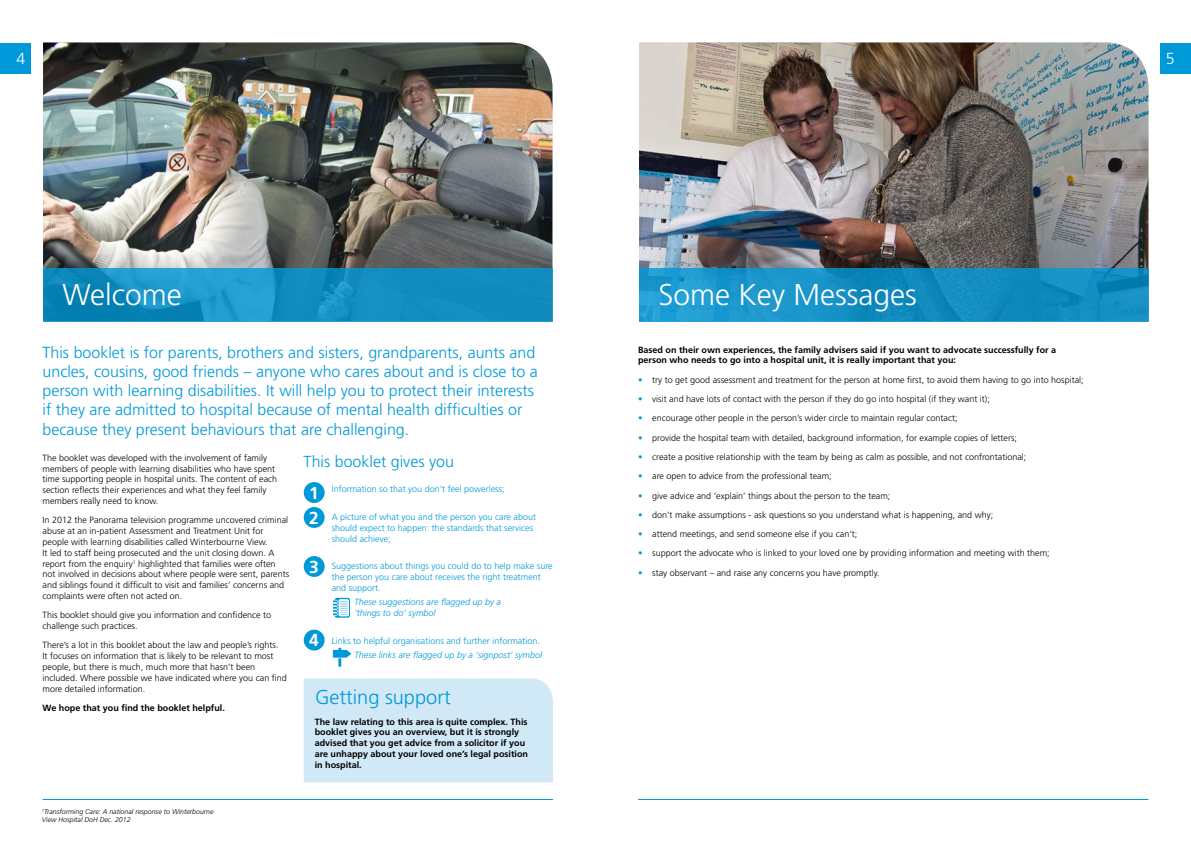
<style>
.page{position:relative;width:1191px;height:842px;background:#fff}
.page>*{position:absolute;margin:0;border:0;box-sizing:border-box;transform-origin:0 0}
.t1{font:300 30px "Frutiger";color:#fff}
.t2{font:300 20px "Frutiger";color:#0099d8}
.t3{font:700 17.3px/24.5px "Frutiger";color:#fff}
.t4{font:300 16px/19.2px "Frutiger";color:#0099d8}
.t5{font:300 16px "Frutiger";color:#fff}
.t6{font:300 9px/10.8px "Frutiger";color:#000}
.t7{font:700 9px/10.8px "Frutiger";color:#000}
.t8{font:300 9px/10.8px "Frutiger";color:#0099d8}
.t9{font:italic 300 9px/10.8px "Frutiger";color:#0099d8}
.t10{font:italic 300 7px/8.4px "Frutiger";color:#000}
.s1{color:#0099d8}
</style>
<div class="page">
<div style="left:0;top:43px;width:31px;height:31px;background:#0099d8"></div>
<div style="left:1160px;top:43px;width:31px;height:31px;background:#0099d8"></div>
<hr style="left:43px;top:799px;width:510px;height:1px;background:#0099d8">
<hr style="left:638px;top:799px;width:510px;height:1px;background:#0099d8">
<img style="left:43px;top:43px;width:509px;height:225px">
<img style="left:639px;top:43px;width:509px;height:225px">
<svg style="left:43px;top:268px;width:509px;height:54px;background:#148fc1"></svg>
<svg style="left:639px;top:268px;width:509px;height:54px;background:#1590c3"></svg>
<div style="left:304px;top:482px;width:21px;height:21px;background:#0099d8;border-radius:50%"></div>
<div style="left:304px;top:507px;width:21px;height:21px;background:#0099d8;border-radius:50%"></div>
<div style="left:304px;top:556px;width:21px;height:21px;background:#0099d8;border-radius:50%"></div>
<div style="left:304px;top:630px;width:21px;height:20px;background:#0099d8;border-radius:50%"></div>
<div style="left:304px;top:678px;width:249px;height:104px;background:#d1e8f6"></div>
<svg style="left:333px;top:598px;width:17px;height:20px"></svg>
<svg style="left:333px;top:648px;width:18px;height:19px"></svg>
<h3 class="t5" style="left:17px;top:49px;width:10px">4</h3>
<h3 class="t5" style="left:1165px;top:49px;width:10px">5</h3>
<h1 class="t1" style="left:62px;top:278px;width:121px">Welcome</h1>
<h1 class="t1" style="left:658px;top:278px;width:260px">Some Key Messages</h1>
<p class="t4" style="left:43px;top:343px;width:496px">This booklet is for parents, brothers and sisters, grandparents, aunts and uncles, cousins, good friends – anyone who cares about and is close to a person with learning disabilities. It will help you to protect their interests if they are admitted to hospital because of mental health difficulties or because they present behaviours that are challenging.</p>
<p class="t6" style="left:43px;top:452px;width:236px">The booklet was developed with the involvement of family members of people with learning disabilities who have spent time supporting people in hospital units. The content of each section reflects their experiences and what they feel family members really need to know.</p>
<p class="t6" style="left:43px;top:515px;width:248px">In 2012 the Panorama television programme uncovered criminal abuse at an in-patient Assessment and Treatment Unit for people with learning disabilities called Winterbourne View.<br>It led to staff being prosecuted and the unit closing down. A report from the enquiry<sup>1</sup> highlighted that families were often not involved in decisions about where people were sent, parents and siblings found it difficult to visit and families’ concerns and complaints were often not acted on.</p>
<p class="t6" style="left:43px;top:610px;width:230px">This booklet should give you information and confidence to challenge such practices.</p>
<p class="t6" style="left:43px;top:640px;width:246px">There’s a lot in this booklet about the law and people’s rights.<br>It focuses on information that is likely to be relevant to most people, but there is much, much more that hasn’t been included. Where possible we have indicated where you can find more detailed information.</p>
<p class="t7" style="left:43px;top:702px;width:184px">We hope that you find the booklet helpful.</p>
<h3 class="t4" style="left:304px;top:453px;width:152px">This booklet gives you</h3>
<h3 class="t3" style="left:309px;top:481px;width:11px">1<br>2</h3>
<h3 class="t3" style="left:309px;top:554px;width:11px">3</h3>
<h3 class="t3" style="left:309px;top:628px;width:11px">4</h3>
<p class="t8" style="left:332px;top:484px;width:174px">Information so that you don’t feel powerless;</p>
<p class="t8" style="left:332px;top:512px;width:206px">A picture of what you and the person you care about should expect to happen: the standards that services should achieve;</p>
<p class="t8" style="left:332px;top:561px;width:222px">Suggestions about things you could do to help make sure the person you care about receives the right treatment and support.</p>
<p class="t9" style="left:354px;top:597px;width:148px">These suggestions are flagged up by a ‘things to do’ symbol</p>
<p class="t8" style="left:332px;top:635px;width:210px">Links to helpful organisations and further information.</p>
<p class="t9" style="left:354px;top:649px;width:189px">These links are flagged up by a ‘signpost’ symbol</p>
<h2 class="t2" style="left:315px;top:686px;width:137px">Getting support</h2>
<p class="t7" style="left:315px;top:716px;width:215px">The law relating to this area is quite complex. This booklet gives you an overview, but it is strongly advised that you get advice from a solicitor if you are unhappy about your loved one’s legal position in hospital.</p>
<p class="t10" style="left:42px;top:807px;width:173px"><sup>1</sup>Transforming Care: A national response to Winterbourne<br>View Hospital DoH Dec. 2012</p>
<p class="t7" style="left:638px;top:344px;width:420px">Based on their own experiences, the family advisers said if you want to advocate successfully for a person who needs to go into a hospital unit, it is really important that you:</p>
<p class="t6" style="left:638px;top:374px;width:447px"><span class="s1">•</span> try to get good assessment and treatment for the person at home first, to avoid them having to go into hospital;</p>
<p class="t6" style="left:638px;top:394px;width:353px"><span class="s1">•</span> visit and have lots of contact with the person if they do go into hospital (if they want it);</p>
<p class="t6" style="left:638px;top:413px;width:321px"><span class="s1">•</span> encourage other people in the person’s wider circle to maintain regular contact;</p>
<p class="t6" style="left:638px;top:432px;width:380px"><span class="s1">•</span> provide the hospital team with detailed, background information, for example copies of letters;</p>
<p class="t6" style="left:638px;top:452px;width:390px"><span class="s1">•</span> create a positive relationship with the team by being as calm as possible, and not confrontational;</p>
<p class="t6" style="left:638px;top:471px;width:195px"><span class="s1">•</span> are open to advice from the professional team;</p>
<p class="t6" style="left:638px;top:490px;width:254px"><span class="s1">•</span> give advice and ‘explain’ things about the person to the team;</p>
<p class="t6" style="left:638px;top:509px;width:357px"><span class="s1">•</span> don’t make assumptions - ask questions so you understand what is happening, and why;</p>
<p class="t6" style="left:638px;top:529px;width:221px"><span class="s1">•</span> attend meetings, and send someone else if you can’t;</p>
<p class="t6" style="left:638px;top:548px;width:413px"><span class="s1">•</span> support the advocate who is linked to your loved one by providing information and meeting with them;</p>
<p class="t6" style="left:638px;top:567px;width:243px"><span class="s1">•</span> stay observant – and raise any concerns you have promptly.</p>
</div>
